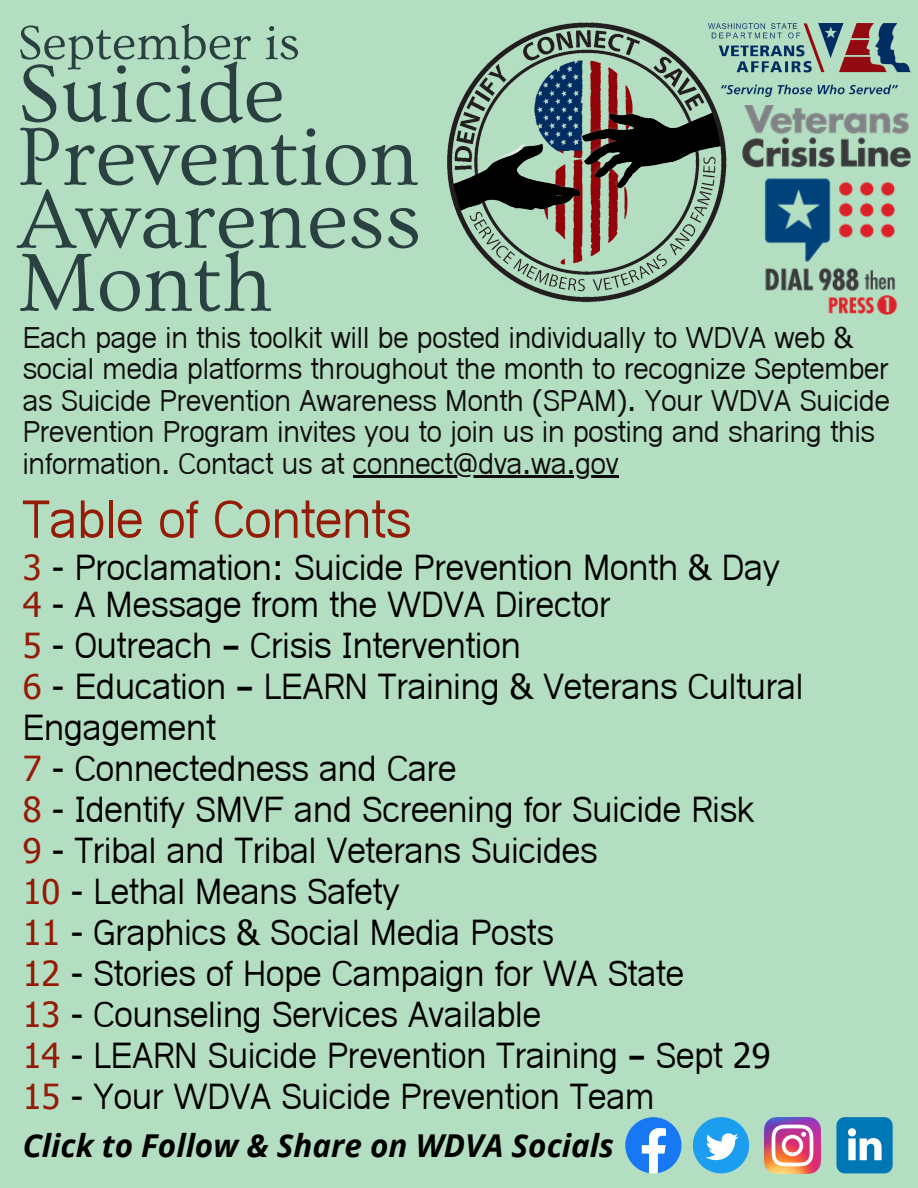
<style>
.page{position:relative;width:918px;height:1188px;background:#b3dec1}
.page>*{position:absolute;margin:0;border:0;box-sizing:border-box;transform-origin:0 0}
.t1{font:85.65px/63px "Ovo";color:#2b4141}
.t2{font:700 51px "Hanuman";color:#941b06}
.t3{font:50.25px "Ovo";color:#2b4141}
.t4{font:700 34.5px/41px "Hanuman";color:#000}
.t5{font:italic 700 31.5px "Open Sans";color:#000}
.t6{font:28.5px/31.5px "Hanuman";color:#100e0f}
.s1{color:#941b06}
.s2{font-family:"Noto Sans Gurmukhi"}
.s3{font-weight:400}
</style>
<div class="page">
<img style="left:447px;top:22px;width:319px;height:281px">
<img style="left:742px;top:105px;width:168px;height:210px">
<img style="left:709px;top:23px;width:201px;height:73px">
<hr style="left:353px;top:475px;width:266px;height:3px;background:#100e0f">
<svg style="left:625px;top:1117px;width:57px;height:56px"></svg>
<svg style="left:693px;top:1117px;width:56px;height:56px"></svg>
<img style="left:764px;top:1117px;width:56px;height:56px">
<svg style="left:836px;top:1117px;width:57px;height:56px;background:#3292c2"></svg>
<h3 class="t3" style="left:17px;top:16px;width:284px">September is</h3>
<h1 class="t1" style="left:17px;top:64px;width:405px">Suicide<br>Prevention<br>Awareness<br>Month</h1>
<p class="t6" style="left:23px;top:325px;width:869px">Each page in this toolkit will be posted individually to WDVA web &amp; social media platforms throughout the month to recognize September as Suicide Prevention Awareness Month (SPAM). Your WDVA Suicide Prevention Program invites you to join us in posting and sharing this information. Contact us at connect@dva.wa.gov</p>
<h2 class="t2" style="left:23px;top:488px;width:390px">Table of Contents</h2>
<p class="t4" style="left:23px;top:553px;width:759px;line-height:37px"><span class="s1">3</span> - Proclamation: Suicide Prevention Month &amp; Day<br><span class="s1">4</span> - A Message from the WDVA Director</p>
<p class="t4" style="left:23px;top:629px;width:782px"><span class="s1">5</span> - Outreach <span class="s2">–</span> Crisis Intervention<br><span class="s1">6</span> - Education <span class="s2">–</span> LEARN Training &amp; Veterans Cultural Engagement<br><span class="s1">7</span> - Connectedness and Care<br><span class="s1">8</span> - Identify SMVF and Screening for Suicide Risk<br><span class="s1">9</span> - Tribal and Tribal Veterans Suicides<br><span class="s1">10</span> - Lethal Means Safety<br><span class="s1">11</span> - Graphics &amp; Social Media Posts<br><span class="s1">12</span> - Stories of Hope Campaign for WA State<br><span class="s1">13</span> - Counseling Services Available<br><span class="s1">14</span> - LEARN Suicide Prevention Training <span class="s2">–</span> Sept <span class="s3">29<br></span><span class="s1">15</span> - Your WDVA Suicide Prevention Team</p>
<p class="t5" style="left:23px;top:1124px;width:593px">Click to Follow &amp; Share on WDVA Socials</p>
</div>
